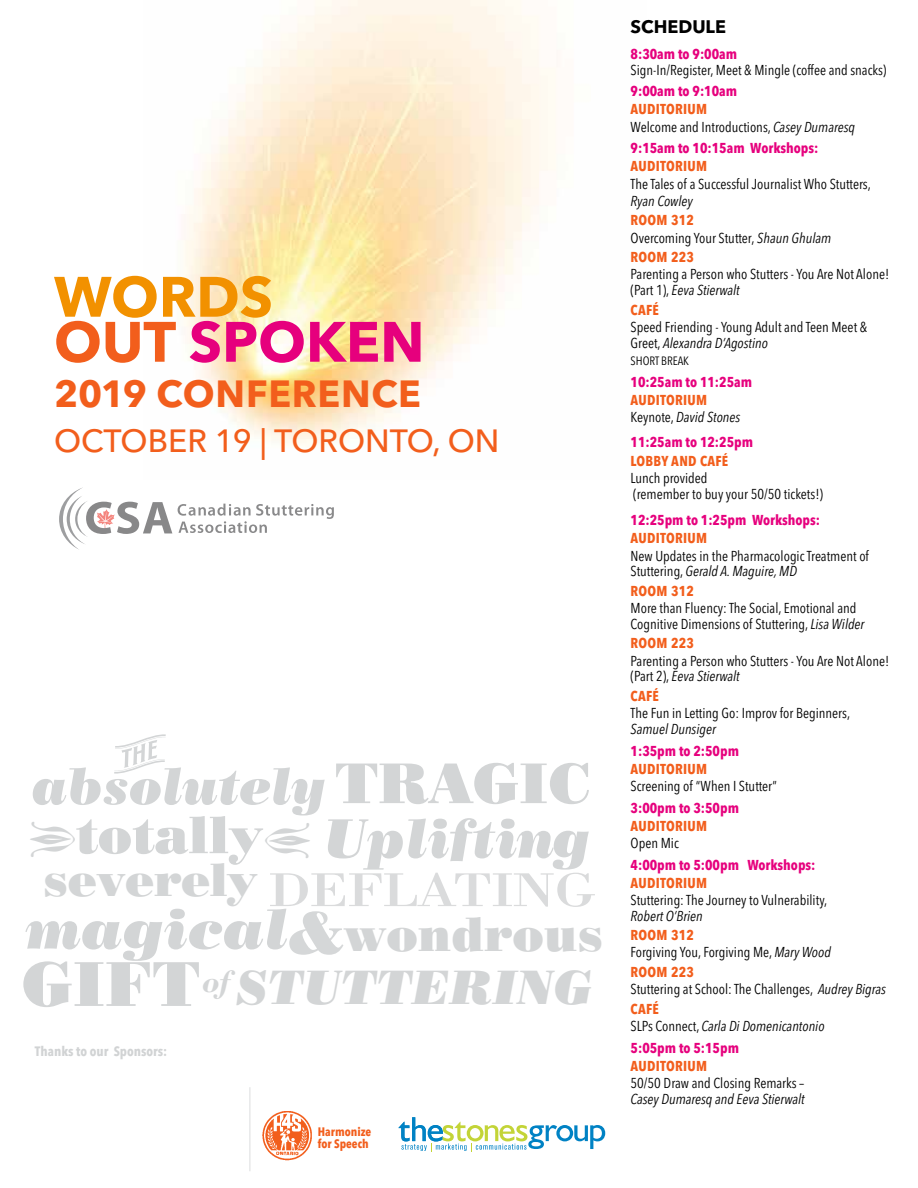
<style>
.page{position:relative;width:918px;height:1188px;background:#fff}
.page>*{position:absolute;margin:0;border:0;box-sizing:border-box;transform-origin:0 0}
.t1{font:60.15px "Poster Bodoni BT";color:#d5d7d8}
.t2{font:700 56.25px/45px "Avenir Next LT Pro";color:#e6007d}
.t3{font:italic 54.9px "Poster Bodoni BT";letter-spacing:.02em;color:#d3d5d6}
.t4{font:italic 51.6px "Poster Bodoni BT";color:#d3d5d6}
.t5{font:49.05px "Bodoni BT";letter-spacing:-.02em;color:#dadbdc;scale:1.2 1}
.t6{font:italic 48px/52.5px "Poster Bodoni BT";color:#d3d5d6}
.t7{font:700 37.5px "Avenir Next LT Pro";letter-spacing:.02em;color:#f25e1c}
.t8{font:500 31.95px "Avenir Next LT Pro";color:#f25e1c}
.t9{font:700 18px "Avenir Next LT Pro";color:#000}
.t10{font:condensed 14.25px/15.8px "Avenir Next LT Pro";color:#000}
.t11{font:700 condensed 14.25px "Avenir Next LT Pro";color:#e6007d}
.t12{font:italic condensed 14.25px/17.2px "Avenir Next LT Pro";color:#000}
.t13{font:700 condensed 14.25px "Avenir Next LT Pro";letter-spacing:.02em;color:#f25e1c}
.t14{font:700 condensed 13.5px "Avenir Next LT Pro";color:#d1d3d4}
.t15{font:700 condensed 12.15px/12.1px "Avenir Next LT Pro";color:#f25e1c}
.t16{font:condensed 12px "Avenir Next LT Pro";color:#000}
.s1{color:#f29100}
.s2{color:#f25e1c}
.s3{font-style:normal;font-size:57px}
.s4{font-style:normal;font-size:52.35px}
.s5{font-size:56.1px}
.s6{font-style:normal}
.s7{font-style:normal;font-size:63px}
.s8{font-weight:700;color:#f25e1c}
.s9{font-style:italic}
.s10{font-weight:700;font-style:normal;color:#f25e1c}
</style>
<div class="page">
<img style="left:184px;top:0;width:372px;height:447px">
<svg style="left:178px;top:504px;width:156px;height:29px"></svg>
<svg style="left:59px;top:487px;width:113px;height:63px"></svg>
<svg style="left:399px;top:1117px;width:206px;height:35px"></svg>
<img style="left:262px;top:1111px;width:50px;height:50px">
<hr style="left:250px;top:1087px;width:1px;height:84px;background:#dcddde">
<svg style="left:114px;top:734px;width:52px;height:40px"></svg>
<h2 class="t2" style="left:54px;top:274px;width:372px"><span class="s1">WORDS<br></span><span class="s2">OUT</span> SPOKEN</h2>
<h3 class="t7" style="left:54px;top:371px;width:369px">2019 CONFERENCE</h3>
<h3 class="t8" style="left:54px;top:421px;width:447px">OCTOBER 19 | TORONTO, ON</h3>
<h3 class="t4" style="left:33px;top:754px;width:560px">absolutely<span class="s3">TRAGIC</span></h3>
<h3 class="t3" style="left:76px;top:805px;width:517px"><span class="s4">totally</span> Uplifting</h3>
<h3 class="t5" style="left:43px;top:859px;width:462px"><sup>severely</sup> DEFLATING</h3>
<h3 class="t6" style="left:22px;top:908px;width:583px"><span class="s5">magical</span> <span class="s6">wondrous<br></span><span class="s7">GIFT</span><sup>of</sup>STUTTERING</h3>
<h1 class="t1" style="left:287px;top:896px;width:60px">&amp;</h1>
<p class="t14" style="left:35px;top:1043px;width:134px">Thanks to our Sponsors:</p>
<p class="t15" style="left:318px;top:1126px;width:55px">Harmonize for Speech</p>
<p class="t9" style="left:631px;top:15px;width:97px">SCHEDULE</p>
<p class="t11" style="left:631px;top:45px;width:108px">8:30am to 9:00am</p>
<p class="t10" style="left:631px;top:62px;width:257px">Sign-In/Register, Meet &amp; Mingle (coffee and snacks)</p>
<p class="t11" style="left:631px;top:83px;width:108px">9:00am to 9:10am</p>
<p class="t10" style="left:631px;top:101px;width:226px;line-height:17.2px"><span class="s8">AUDITORIUM<br></span>Welcome and Introductions, <span class="s9">Casey Dumaresq</span></p>
<p class="t11" style="left:631px;top:140px;width:189px">9:15am to 10:15am Workshops:</p>
<p class="t13" style="left:631px;top:158px;width:78px">AUDITORIUM</p>
<p class="t10" style="left:631px;top:176px;width:242px">The Tales of a Successful Journalist Who Stutters,</p>
<p class="t12" style="left:631px;top:192px;width:64px">Ryan Cowley</p>
<p class="t10" style="left:631px;top:212px;width:202px;line-height:17.2px"><span class="s8">ROOM 312<br></span>Overcoming Your Stutter, <span class="s9">Shaun Ghulam</span></p>
<p class="t13" style="left:631px;top:248px;width:65px">ROOM 223</p>
<p class="t10" style="left:631px;top:266px;width:260px">Parenting a Person who Stutters - You Are Not Alone! (Part 1), <span class="s9">Eeva Stierwalt</span></p>
<p class="t13" style="left:631px;top:301px;width:30px">CAFÉ</p>
<p class="t10" style="left:631px;top:319px;width:238px">Speed Friending - Young Adult and Teen Meet &amp;<br>Greet, <span class="s9">Alexandra D’Agostino</span></p>
<p class="t16" style="left:631px;top:353px;width:60px">SHORT BREAK</p>
<p class="t11" style="left:631px;top:373px;width:123px">10:25am to 11:25am</p>
<p class="t12" style="left:631px;top:391px;width:111px"><span class="s10">AUDITORIUM<br></span><span class="s6">Keynote,</span> David Stones</p>
<p class="t11" style="left:631px;top:433px;width:124px">11:25am to 12:25pm</p>
<p class="t13" style="left:631px;top:452px;width:99px">LOBBY AND CAFÉ</p>
<p class="t10" style="left:631px;top:470px;width:194px">Lunch provided<br>(remember to buy your 50/50 tickets!)</p>
<p class="t11" style="left:631px;top:512px;width:191px">12:25pm to 1:25pm Workshops:</p>
<p class="t13" style="left:631px;top:530px;width:78px">AUDITORIUM</p>
<p class="t10" style="left:631px;top:548px;width:240px">New Updates in the Pharmacologic Treatment of<br>Stuttering, <span class="s9">Gerald A. Maguire, MD</span></p>
<p class="t13" style="left:631px;top:582px;width:65px">ROOM 312</p>
<p class="t10" style="left:631px;top:600px;width:235px">More than Fluency: The Social, Emotional and<br>Cognitive Dimensions of Stuttering, <span class="s9">Lisa Wilder</span></p>
<p class="t13" style="left:631px;top:635px;width:65px">ROOM 223</p>
<p class="t10" style="left:631px;top:653px;width:260px">Parenting a Person who Stutters - You Are Not Alone! (Part 2), <span class="s9">Eeva Stierwalt</span></p>
<p class="t13" style="left:631px;top:687px;width:30px">CAFÉ</p>
<p class="t10" style="left:631px;top:705px;width:221px">The Fun in Letting Go: Improv for Beginners,</p>
<p class="t12" style="left:631px;top:720px;width:87px">Samuel Dunsiger</p>
<p class="t11" style="left:631px;top:742px;width:110px">1:35pm to 2:50pm</p>
<p class="t13" style="left:631px;top:760px;width:78px">AUDITORIUM</p>
<p class="t10" style="left:631px;top:778px;width:148px">Screening of “When I Stutter”</p>
<p class="t11" style="left:631px;top:799px;width:110px">3:00pm to 3:50pm</p>
<p class="t13" style="left:631px;top:817px;width:78px">AUDITORIUM</p>
<p class="t10" style="left:631px;top:835px;width:50px">Open Mic</p>
<p class="t11" style="left:631px;top:856px;width:186px">4:00pm to 5:00pm Workshops:</p>
<p class="t13" style="left:631px;top:874px;width:78px">AUDITORIUM</p>
<p class="t10" style="left:631px;top:892px;width:198px">Stuttering: The Journey to Vulnerability,</p>
<p class="t12" style="left:631px;top:907px;width:74px">Robert O’Brien</p>
<p class="t10" style="left:631px;top:926px;width:202px;line-height:17.2px"><span class="s8">ROOM 312<br></span>Forgiving You, Forgiving Me, <span class="s9">Mary Wood</span></p>
<p class="t10" style="left:631px;top:963px;width:257px;line-height:17.2px"><span class="s8">ROOM 223<br></span>Stuttering at School: The Challenges, <span class="s9">Audrey Bigras</span></p>
<p class="t12" style="left:631px;top:1000px;width:195px"><span class="s10">CAFÉ<br></span><span class="s6">SLPs Connect,</span> Carla Di Domenicantonio</p>
<p class="t11" style="left:631px;top:1039px;width:110px">5:05pm to 5:15pm</p>
<p class="t13" style="left:631px;top:1057px;width:78px">AUDITORIUM</p>
<p class="t10" style="left:631px;top:1075px;width:175px">50/50 Draw and Closing Remarks –</p>
<p class="t12" style="left:631px;top:1090px;width:176px">Casey Dumaresq and Eeva Stierwalt</p>
</div>
